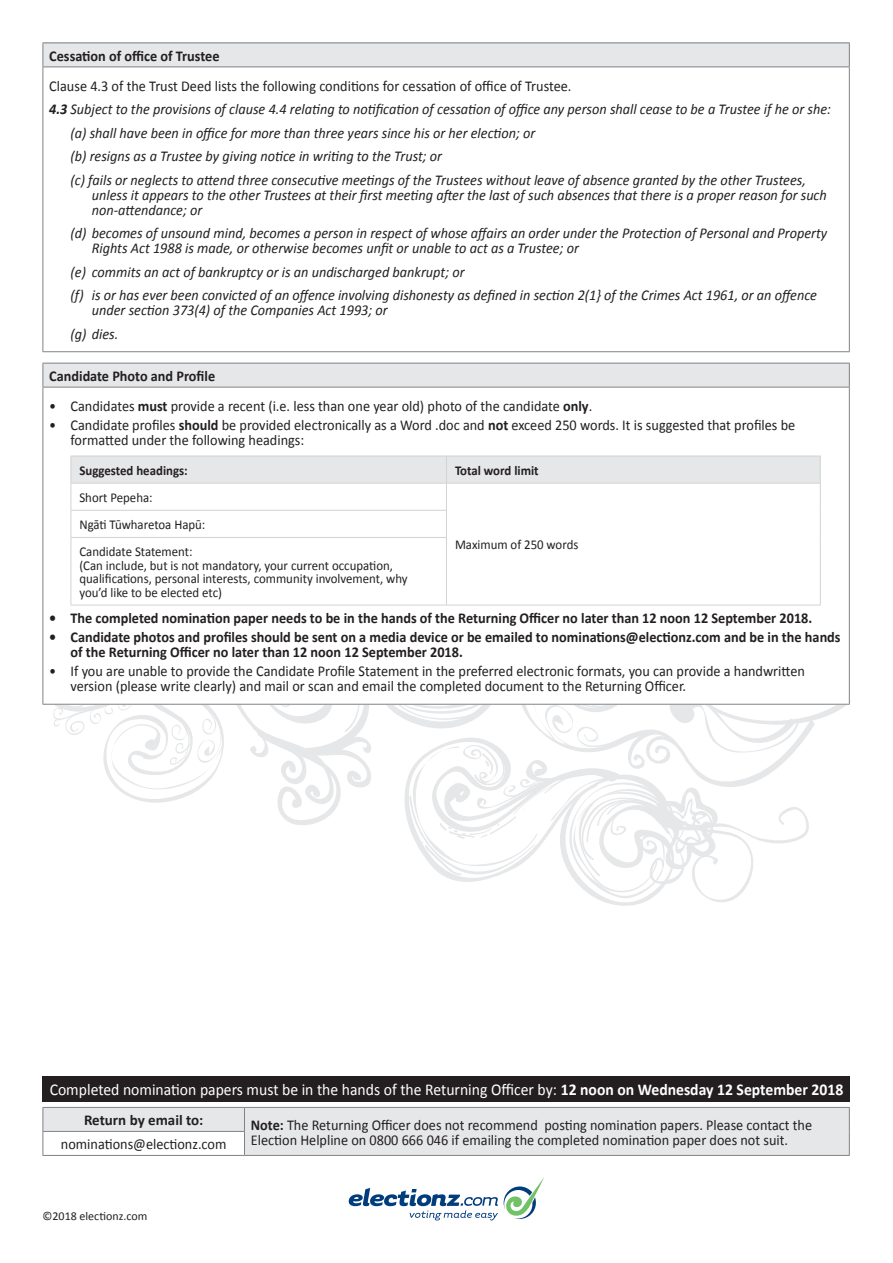
<style>
.page{position:relative;width:893px;height:1263px;background:#fff}
.page>*{position:absolute;margin:0;border:0;box-sizing:border-box;transform-origin:0 0}
.t1{font:16.5px "Calibri";color:#fff;scale:.95 1}
.t2{font:italic 15px/15px "Calibri";color:#231f20;scale:.95 1}
.t3{font:15px/15px "Calibri";color:#231f20;scale:.95 1}
.t4{font:700 15px/15px "Calibri";color:#231f20;scale:.95 1}
.t5{font:700 15px "Calibri";color:#231f20}
.t6{font:13.5px/13.5px "Calibri";color:#231f20;scale:.95 1}
.t7{font:700 13.5px "Calibri";color:#231f20;scale:.95 1}
.t8{font:12px "Calibri";color:#231f20}
.s1{font-weight:700}
</style>
<div class="page">
<svg style="left:42px;top:545px;width:805px;height:361px"></svg>
<div style="left:43px;top:43px;width:806px;height:24px;background:#e6e7e9"></div>
<hr style="left:43px;top:67px;width:1px;height:284px;background:#808285">
<hr style="left:849px;top:67px;width:1px;height:284px;background:#808285">
<hr style="left:43px;top:351px;width:807px;height:1px;background:#808285">
<hr style="left:43px;top:43px;width:807px;height:1px;background:#808285">
<svg style="left:43px;top:43px;width:1px;height:24px"></svg>
<svg style="left:849px;top:43px;width:1px;height:24px"></svg>
<hr style="left:43px;top:67px;width:807px;height:1px;background:#808285">
<div style="left:43px;top:363px;width:806px;height:24px;background:#e6e7e9"></div>
<div style="left:43px;top:387px;width:806px;height:317px;background:#fff"></div>
<hr style="left:43px;top:387px;width:1px;height:317px;background:#808285">
<hr style="left:849px;top:387px;width:1px;height:317px;background:#808285">
<hr style="left:43px;top:704px;width:807px;height:1px;background:#808285">
<hr style="left:43px;top:363px;width:807px;height:1px;background:#808285">
<svg style="left:43px;top:363px;width:1px;height:24px"></svg>
<svg style="left:849px;top:363px;width:1px;height:24px"></svg>
<hr style="left:43px;top:387px;width:807px;height:1px;background:#808285">
<svg style="left:72px;top:604px;width:748px;height:1px"></svg>
<hr style="left:446px;top:605px;width:375px;height:1px;background:#d1d2d4">
<svg style="left:71px;top:456px;width:750px;height:81px"></svg>
<hr style="left:820px;top:537px;width:1px;height:68px;background:#d1d2d4">
<hr style="left:71px;top:537px;width:376px;height:1px;background:#d1d2d4">
<hr style="left:71px;top:538px;width:1px;height:67px;background:#d1d2d4">
<hr style="left:446px;top:538px;width:1px;height:67px;background:#d1d2d4">
<hr style="left:71px;top:605px;width:375px;height:1px;background:#d1d2d4">
<svg style="left:504px;top:1177px;width:40px;height:42px"></svg>
<svg style="left:348px;top:1188px;width:150px;height:32px"></svg>
<hr style="left:43px;top:1155px;width:201px;height:1px;background:#808285">
<svg style="left:43px;top:1107px;width:807px;height:48px;background:#e5e6e8"></svg>
<hr style="left:244px;top:1155px;width:606px;height:1px;background:#808285">
<div style="left:43px;top:1076px;width:807px;height:26px;background:#231f20"></div>
<p class="t4" style="left:49px;top:48px;width:181px">Cessation of office of Trustee</p>
<p class="t3" style="left:49px;top:78px;width:551px">Clause 4.3 of the Trust Deed lists the following conditions for cessation of office of Trustee.</p>
<p class="t2" style="left:49px;top:101px;width:824px"><span class="s1">4.3</span> Subject to the provisions of clause 4.4 relating to notification of cessation of office any person shall cease to be a Trustee if he or she:</p>
<p class="t2" style="left:71px;top:125px;width:491px">(a) shall have been in office for more than three years since his or her election; or</p>
<p class="t2" style="left:71px;top:148px;width:393px">(b) resigns as a Trustee by giving notice in writing to the Trust; or</p>
<p class="t2" style="left:71px;top:172px;width:776px">(c) fails or neglects to attend three consecutive meetings of the Trustees without leave of absence granted by the other Trustees,</p>
<p class="t2" style="left:92px;top:187px;width:775px">unless it appears to the other Trustees at their first meeting after the last of such absences that there is a proper reason for such non-attendance; or</p>
<p class="t2" style="left:92px;top:225px;width:776px;text-indent:-21px">(d) becomes of unsound mind, becomes a person in respect of whose affairs an order under the Protection of Personal and Property<br>Rights Act 1988 is made, or otherwise becomes unfit or unable to act as a Trustee; or</p>
<p class="t2" style="left:71px;top:260px;width:787px;line-height:23.5px">(e) commits an act of bankruptcy or is an undischarged bankrupt; or<br>(f) is or has ever been convicted of an offence involving dishonesty as defined in section 2(1} of the Crimes Act 1961, or an offence</p>
<p class="t2" style="left:71px;top:298px;width:335px;line-height:23.5px;text-indent:21px">under section 373(4) of the Companies Act 1993; or (g) dies.</p>
<p class="t4" style="left:49px;top:368px;width:176px">Candidate Photo and Profile</p>
<p class="t3" style="left:49px;top:399px;width:573px">• Candidates <span class="s1">must</span> provide a recent (i.e. less than one year old) photo of the candidate <span class="s1">only</span>.</p>
<p class="t3" style="left:71px;top:418px;width:764px;text-indent:-21px">• Candidate profiles <span class="s1">should</span> be provided electronically as a Word .doc and <span class="s1">not</span> exceed 250 words. It is suggested that profiles be formatted under the following headings:</p>
<p class="t7" style="left:79px;top:461px;width:116px">Suggested headings:</p>
<p class="t7" style="left:455px;top:461px;width:90px">Total word limit</p>
<p class="t6" style="left:79px;top:491px;width:79px">Short Pepeha:</p>
<p class="t6" style="left:455px;top:538px;width:131px">Maximum of 250 words</p>
<p class="t6" style="left:79px;top:511px;width:134px;line-height:27.2px">Ngāti Tūwharetoa Hapū:<br>Candidate Statement:</p>
<p class="t6" style="left:79px;top:558px;width:347px">(Can include, but is not mandatory, your current occupation, qualifications, personal interests, community involvement, why you’d like to be elected etc)</p>
<p class="t4" style="left:49px;top:610px;width:805px">• The completed nomination paper needs to be in the hands of the Returning Officer no later than 12 noon 12 September 2018.</p>
<p class="t4" style="left:71px;top:630px;width:812px;text-indent:-21px">• Candidate photos and profiles should be sent on a media device or be emailed to nominations@electionz.com and be in the hands of the Returning Officer no later than 12 noon 12 September 2018.</p>
<p class="t3" style="left:71px;top:664px;width:775px;text-indent:-21px">• If you are unable to provide the Candidate Profile Statement in the preferred electronic formats, you can provide a handwritten version (please write clearly) and mail or scan and email the completed document to the Returning Officer.</p>
<p class="t1" style="left:50px;top:1079px;width:837px">Completed nomination papers must be in the hands of the Returning Officer by: <span class="s1">12 noon on Wednesday 12 September 2018</span></p>
<p class="t5" style="left:84px;top:1110px;width:121px">Return by email to:</p>
<p class="t3" style="left:251px;top:1117px;width:592px"><span class="s1">Note:</span> The Returning Officer does not recommend posting nomination papers. Please contact the<br>Election Helpline on 0800 666 046 if emailing the completed nomination paper does not suit.</p>
<p class="t3" style="left:61px;top:1136px;width:176px">nominations@electionz.com</p>
<p class="t8" style="left:43px;top:1209px;width:106px">©2018 electionz.com</p>
</div>
